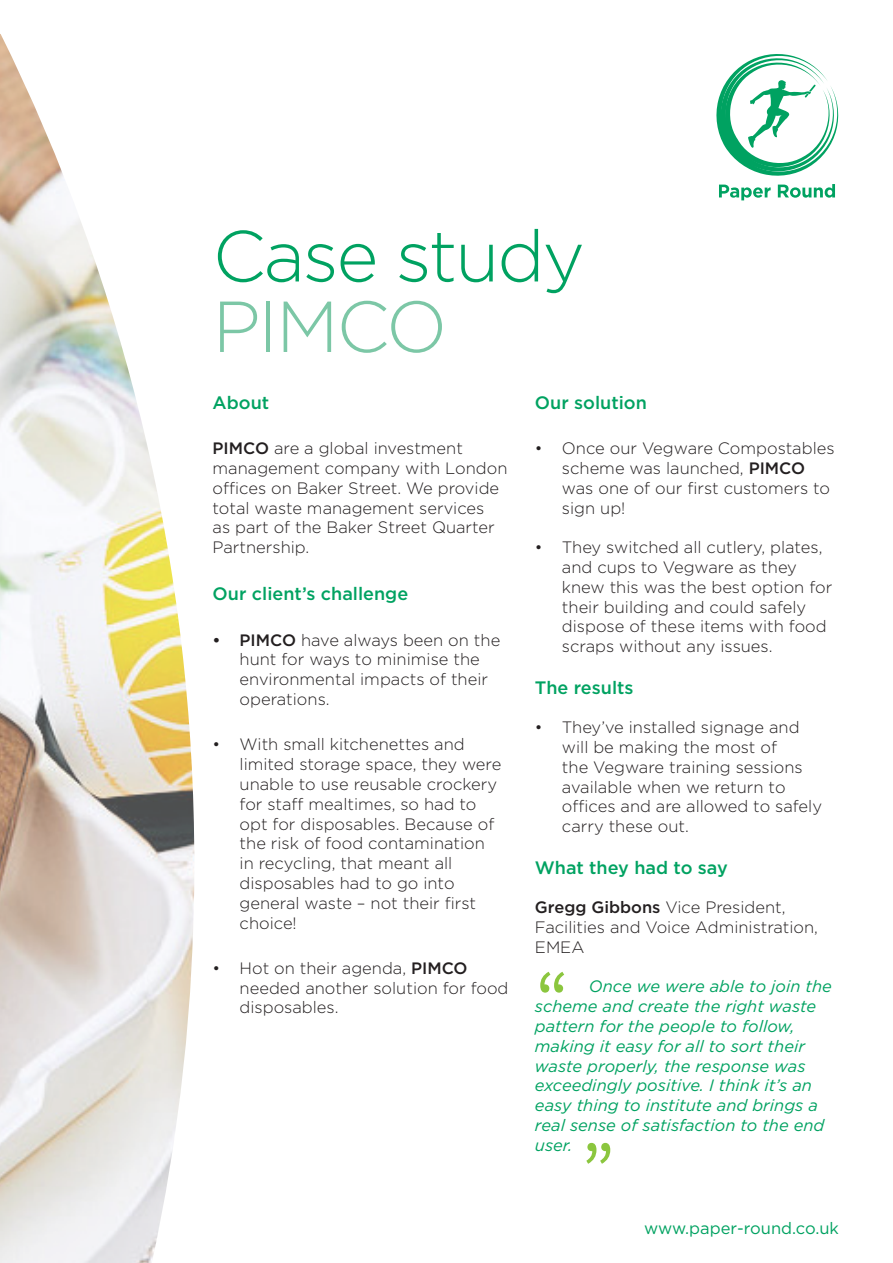
<style>
.page{position:relative;width:893px;height:1263px;background:#fff}
.page>*{position:absolute;margin:0;border:0;box-sizing:border-box;transform-origin:0 0}
.t1{font:78px "Source Sans Variable";color:#8bc63e}
.t2{font:300 72px "Gotham";letter-spacing:-.03em;color:#00a261}
.t3{font:300 72px "Gotham";letter-spacing:-.03em;color:#7cc7a6}
.t4{font:500 18px "Gotham";color:#00a261}
.t5{font:300 16.5px/19.8px "Gotham";color:#231f20}
.t6{font:italic 16.5px/19.8px "Gotham";color:#00a261}
.t7{font:16.5px "Gotham";color:#00a261}
.s1{font-weight:500}
</style>
<div class="page">
<svg style="left:719px;top:185px;width:52px;height:15px"></svg>
<svg style="left:778px;top:184px;width:57px;height:14px"></svg>
<svg style="left:716px;top:54px;width:122px;height:122px"></svg>
<img style="left:0;top:34px;width:194px;height:1229px">
<p class="t2" style="left:213px;top:210px;width:374px">Case study</p>
<p class="t3" style="left:213px;top:281px;width:236px">PIMCO</p>
<p class="t4" style="left:213px;top:391px;width:58px">About</p>
<p class="t5" style="left:213px;top:438px;width:296px"><span class="s1">PIMCO</span> are a global investment management company with London offices on Baker Street. We provide total waste management services<br>as part of the Baker Street Quarter<br>Partnership.</p>
<p class="t4" style="left:213px;top:582px;width:197px">Our client’s challenge</p>
<p class="t5" style="left:240px;top:629px;width:262px;text-indent:-27px"><span class="s1">• PIMCO</span> have always been on the hunt for ways to minimise the environmental impacts of their operations.</p>
<p class="t5" style="left:240px;top:734px;width:263px;text-indent:-27px">• With small kitchenettes and limited storage space, they were unable to use reusable crockery for staff mealtimes, so had to opt for disposables. Because of the risk of food contamination in recycling, that meant all disposables had to go into general waste – not their first choice!</p>
<p class="t5" style="left:240px;top:958px;width:270px;text-indent:-27px">• Hot on their agenda, <span class="s1">PIMCO </span>needed another solution for food disposables.</p>
<p class="t4" style="left:535px;top:391px;width:113px">Our solution</p>
<p class="t5" style="left:562px;top:438px;width:274px;text-indent:-27px">• Once our Vegware Compostables scheme was launched, <span class="s1">PIMCO </span>was one of our first customers to sign up!</p>
<p class="t5" style="left:562px;top:537px;width:272px;text-indent:-27px">• They switched all cutlery, plates, and cups to Vegware as they knew this was the best option for their building and could safely dispose of these items with food scraps without any issues.</p>
<p class="t4" style="left:535px;top:675px;width:100px">The results</p>
<p class="t5" style="left:562px;top:717px;width:262px;text-indent:-27px">• They’ve installed signage and will be making the most of<br>the Vegware training sessions available when we return to offices and are allowed to safely carry these out.</p>
<p class="t4" style="left:535px;top:855px;width:194px">What they had to say</p>
<p class="t5" style="left:535px;top:897px;width:285px"><span class="s1">Gregg Gibbons</span> Vice President,<br>Facilities and Voice Administration,<br>EMEA</p>
<p class="t6" style="left:535px;top:976px;width:298px;text-indent:54px">Once we were able to join the scheme and create the right waste pattern for the people to follow, making it easy for all to sort their waste properly, the response was exceedingly positive. I think it’s an easy thing to institute and brings a real sense of satisfaction to the end user.</p>
<p class="t1" style="left:536px;top:953px;width:35px">“</p>
<p class="t1" style="left:581px;top:1124px;width:35px">”</p>
<p class="t7" style="left:644px;top:1217px;width:196px">www.paper-round.co.uk</p>
</div>
